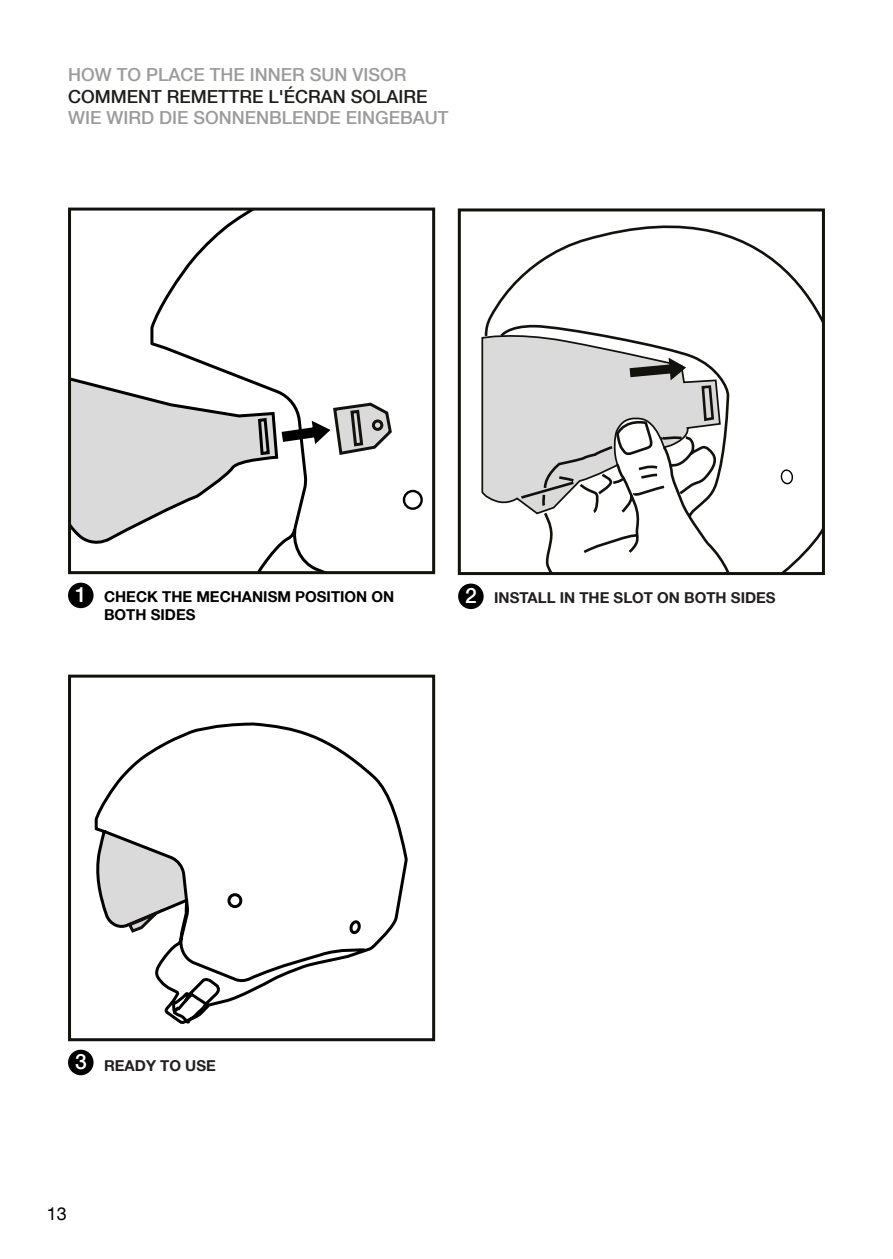
<style>
.page{position:relative;width:893px;height:1259px;background:#fff}
.page>*{position:absolute;margin:0;border:0;box-sizing:border-box;transform-origin:0 0}
.t1{font:500 21px "Helvetica Neue LT Com";color:#fff}
.t2{font:500 18px "Helvetica Neue LT Com";color:#9c9b9b}
.t3{font:500 18px "Helvetica Neue LT Com";color:#1d1d1b}
.t4{font:18px "Helvetica Neue LT Com";color:#000}
.t5{font:700 15px "Helvetica Neue LT Com";color:#231f20}
.t6{font:700 15px/18px "Helvetica Neue LT Com";color:#000}
.s1{font-weight:500;font-size:21px;color:#fff}
</style>
<div class="page">
<svg style="left:150px;top:211px;width:273px;height:359px"></svg>
<svg style="left:72px;top:373px;width:322px;height:174px"></svg>
<div style="left:373px;top:421px;width:9px;height:8px;background:#dadada;border-radius:50%"></div>
<div style="left:372px;top:419px;width:11px;height:12px;border:3px solid #12110c;border-radius:50%"></div>
<div style="left:403px;top:490px;width:20px;height:20px;border:2px solid #000;border-radius:50%"></div>
<div style="left:68px;top:207px;width:367px;height:367px;border:3px solid #12110c"></div>
<svg style="left:93px;top:722px;width:317px;height:320px"></svg>
<div style="left:68px;top:674px;width:367px;height:367px;border:3px solid #12110c"></div>
<svg style="left:97px;top:830px;width:90px;height:104px"></svg>
<div style="left:458px;top:583px;width:26px;height:26px;background:#000;border-radius:50%"></div>
<div style="left:68px;top:1049px;width:26px;height:26px;background:#000;border-radius:50%"></div>
<div style="left:68px;top:582px;width:26px;height:26px;background:#000;border-radius:50%"></div>
<svg style="left:484px;top:225px;width:337px;height:346px"></svg>
<svg style="left:481px;top:332px;width:241px;height:183px"></svg>
<div style="left:780px;top:469px;width:13px;height:16px;border:1px solid #000;border-radius:50%"></div>
<div style="left:458px;top:208px;width:367px;height:367px;border:3px solid #12110c"></div>
<p class="t2" style="left:68px;top:64px;width:340px">HOW TO PLACE THE INNER SUN VISOR</p>
<p class="t3" style="left:68px;top:85px;width:361px">COMMENT REMETTRE L'ÉCRAN SOLAIRE</p>
<p class="t2" style="left:68px;top:107px;width:382px">WIE WIRD DIE SONNENBLENDE EINGEBAUT</p>
<p class="t1" style="left:75px;top:582px;width:13px">1</p>
<p class="t6" style="left:104px;top:587px;width:292px">CHECK THE MECHANISM POSITION ON<br>BOTH SIDES</p>
<p class="t5" style="left:465px;top:588px;width:312px"><span class="s1">2</span> INSTALL IN THE SLOT ON BOTH SIDES</p>
<p class="t5" style="left:75px;top:1056px;width:142px"><span class="s1">3</span> READY TO USE</p>
<p class="t4" style="left:47px;top:1202px;width:22px">13</p>
</div>
